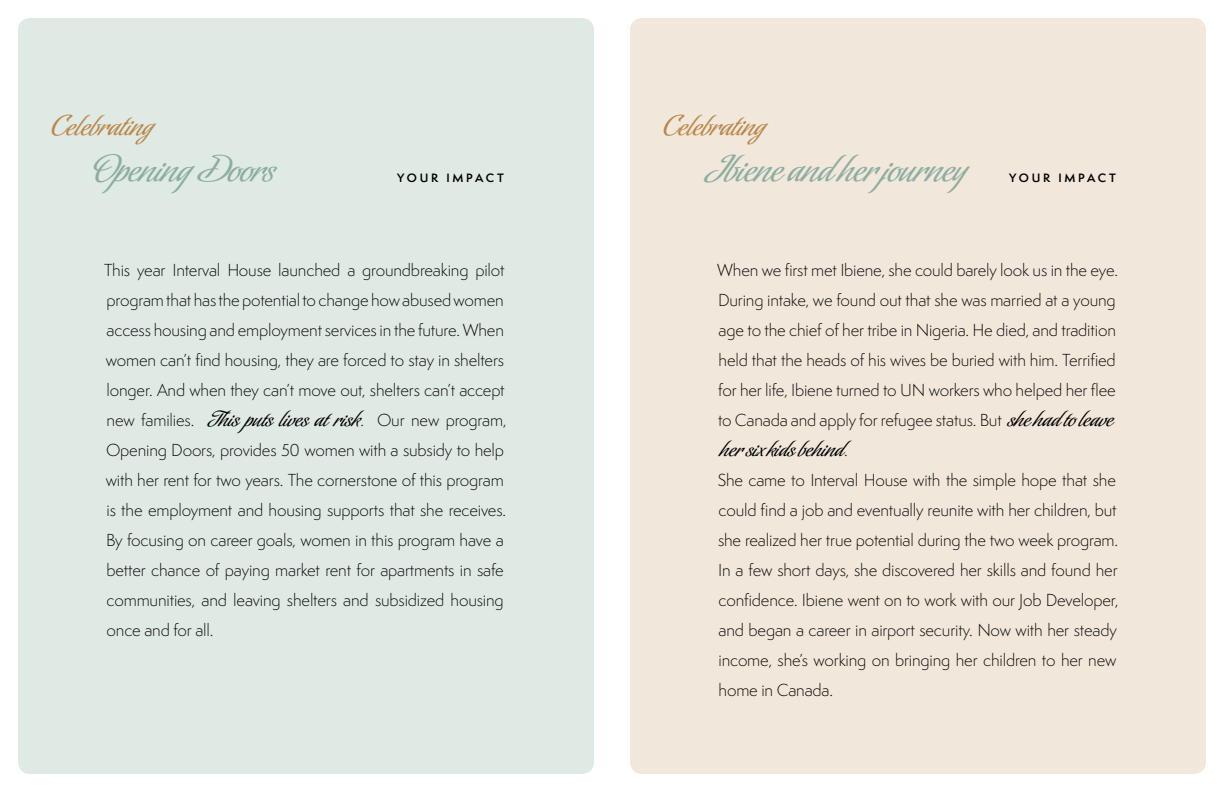
<style>
.page{position:relative;width:1224px;height:792px;background:#fff}
.page>*{position:absolute;margin:0;border:0;box-sizing:border-box;transform-origin:0 0}
.t1{font:34px "Sinfonieta";letter-spacing:-.02em;color:#8baea1}
.t2{font:26.1px "Sinfonieta";letter-spacing:-.02em;color:#ba8748}
.t3{font:20px "Sinfonieta";letter-spacing:-.01em;color:#000}
.t4{font:300 16px/30px "Semplicita Pro";letter-spacing:-.01em;color:#000}
.t5{font:600 11.2px "Semplicita Pro";letter-spacing:.25em;color:#000}
.s1{font-family:"Sinfonieta";font-weight:400;font-size:20px}
.s2{font-family:"Semplicita Pro";font-weight:300;font-size:16px}
</style>
<div class="page">
<div style="left:630px;top:18px;width:576px;height:756px;background:#f1e7da;border-radius:12px"></div>
<div style="left:18px;top:18px;width:576px;height:756px;background:#e0eae5;border-radius:12px"></div>
<h2 class="t2" style="left:51px;top:109px;width:104px">Celebrating</h2>
<h2 class="t2" style="left:663px;top:109px;width:104px">Celebrating</h2>
<h1 class="t1" style="left:92px;top:148px;width:185px">Opening Doors</h1>
<p class="t5" style="left:397px;top:170px;width:108px">YOUR IMPAC T</p>
<h1 class="t1" style="left:704px;top:148px;width:264px">Ibiene and her journey</h1>
<p class="t5" style="left:1009px;top:170px;width:108px">YOUR IMPAC T</p>
<p class="t4" style="left:104px;top:255px;width:404px">This year Interval House launched a groundbreaking pilot program that has the potential to change how abused women access housing and employment services in the future. When women can’t find housing, they are forced to stay in shelters longer. And when they can’t move out, shelters can’t accept new families. <span class="s1">This puts lives at risk</span>. Our new program, Opening Doors, provides 50 women with a subsidy to help with her rent for two years. The cornerstone of this program is the employment and housing supports that she receives.<br>By focusing on career goals, women in this program have a better chance of paying market rent for apartments in safe communities, and leaving shelters and subsidized housing once and for all.</p>
<p class="t4" style="left:717px;top:255px;width:402px">When we first met Ibiene, she could barely look us in the eye.<br>During intake, we found out that she was married at a young age to the chief of her tribe in Nigeria. He died, and tradition held that the heads of his wives be buried with him. Terrified for her life, Ibiene turned to UN workers who helped her flee to Canada and apply for refugee status. But <span class="s1">she had to leave</span></p>
<p class="t3" style="left:720px;top:436px;width:129px">her six kids behind<span class="s2">.</span></p>
<p class="t4" style="left:718px;top:465px;width:402px">She came to Interval House with the simple hope that she could find a job and eventually reunite with her children, but she realized her true potential during the two week program.<br>In a few short days, she discovered her skills and found her confidence. Ibiene went on to work with our Job Developer, and began a career in airport security. Now with her steady income, she’s working on bringing her children to her new home in Canada.</p>
</div>
